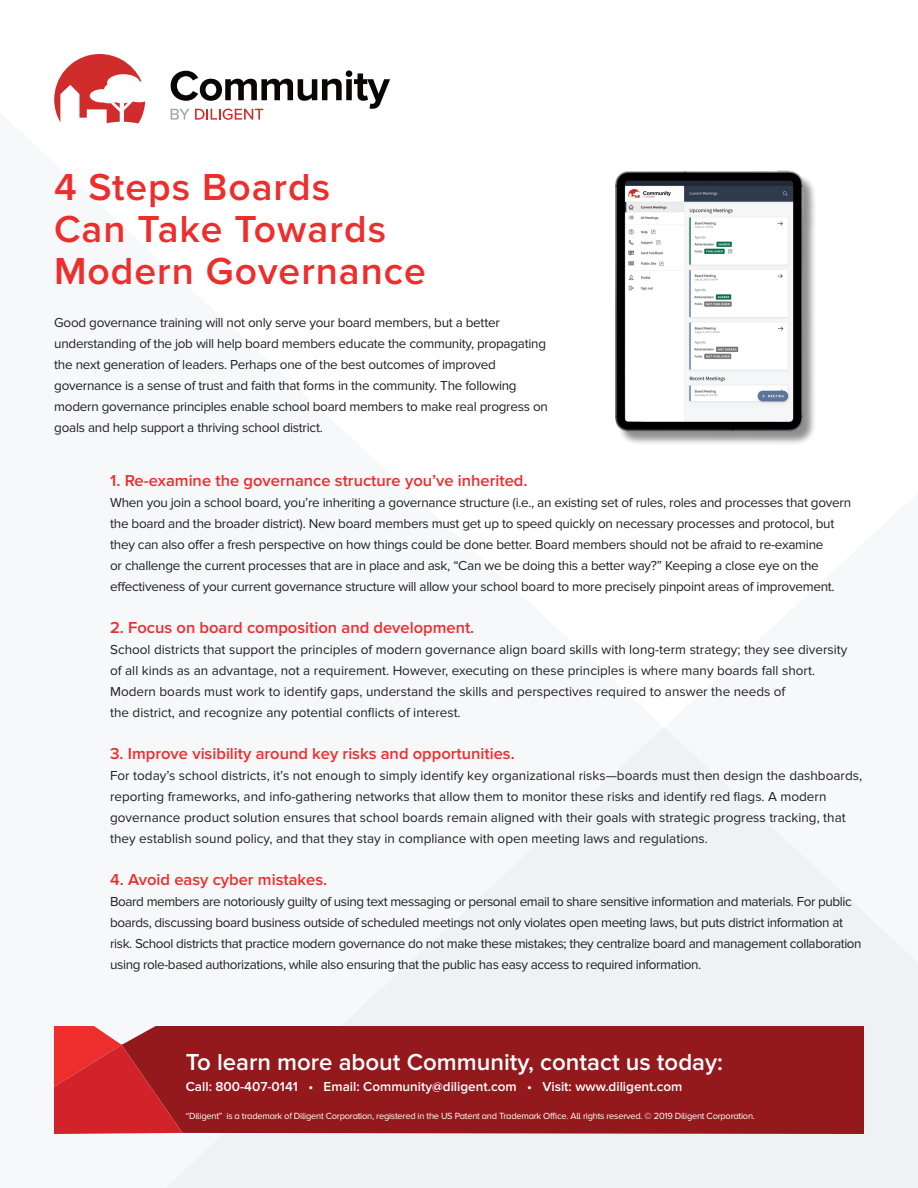
<style>
.page{position:relative;width:918px;height:1188px;background:#fff}
.page>*{position:absolute;margin:0;border:0;box-sizing:border-box;transform-origin:0 0}
.Title_Intro{font:600 39px/42px "Proxima Nova";letter-spacing:.025em;color:#ee2d2d}
.t1{font:600 24px "Proxima Nova";color:#fff}
.Title_Intro-2{font:600 16.5px "Proxima Nova";color:#ee2d2d}
.Body_text{font:13.5px/21px "Proxima Nova";letter-spacing:-.02em;color:#231f20}
.Body_text-2{font:13.5px/21px "Proxima Nova";color:#231f20}
.t2{font:600 13.5px "Proxima Nova";color:#fff}
.t3{font:9.3px "Proxima Nova A";letter-spacing:-.025em;color:#fff}
</style>
<div class="page">
<div style="left:165px;top:727px;width:753px;height:461px;background:#eef2f4"></div>
<svg style="left:171px;top:70px;width:219px;height:50px"></svg>
<svg style="left:54px;top:54px;width:91px;height:70px"></svg>
<div style="left:617px;top:173px;width:201px;height:273px;background:#231f20;opacity:.5"></div>
<img style="left:615px;top:170px;width:188px;height:262px">
<div style="left:183px;top:1026px;width:681px;height:108px;background:#93191d"></div>
<svg style="left:54px;top:1026px;width:129px;height:108px;background:#c92c32"></svg>
<p class="Title_Intro" style="left:54px;top:167px;width:373px">4 Steps Boards<br>Can Take Towards<br>Modern Governance</p>
<p class="Body_text" style="left:54px;top:312px;width:495px">Good governance training will not only serve your board members, but a better understanding of the job will help board members educate the community, propagating the next generation of leaders. Perhaps one of the best outcomes of improved governance is a sense of trust and faith that forms in the community. The following modern governance principles enable school board members to make real progress on goals and help support a thriving school district.</p>
<p class="Title_Intro-2" style="left:110px;top:471px;width:419px">1. Re-examine the governance structure you’ve inherited.</p>
<p class="Body_text" style="left:110px;top:492px;width:743px">When you join a school board, you’re inheriting a governance structure (i.e., an existing set of rules, roles and processes that govern the board and the broader district). New board members must get up to speed quickly on necessary processes and protocol, but they can also offer a fresh perspective on how things could be done better. Board members should not be afraid to re-examine<br>or challenge the current processes that are in place and ask, “Can we be doing this a better way?” Keeping a close eye on the effectiveness of your current governance structure will allow your school board to more precisely pinpoint areas of improvement.</p>
<p class="Title_Intro-2" style="left:110px;top:618px;width:366px">2. Focus on board composition and development.</p>
<p class="Body_text-2" style="left:110px;top:639px;width:739px">School districts that support the principles of modern governance align board skills with long-term strategy; they see diversity</p>
<p class="Body_text-2" style="left:110px;top:660px;width:707px">of all kinds as an advantage, not a requirement. However, executing on these principles is where many boards fall short.</p>
<p class="Body_text-2" style="left:110px;top:681px;width:677px">Modern boards must work to identify gaps, understand the skills and perspectives required to answer the needs of</p>
<p class="Body_text-2" style="left:110px;top:702px;width:352px">the district, and recognize any potential conflicts of interest.</p>
<p class="Title_Intro-2" style="left:110px;top:744px;width:406px">3. Improve visibility around key risks and opportunities.</p>
<p class="Body_text-2" style="left:110px;top:765px;width:754px">For today’s school districts, it’s not enough to simply identify key organizational risks—boards must then design the dashboards, reporting frameworks, and info-gathering networks that allow them to monitor these risks and identify red flags. A modern governance product solution ensures that school boards remain aligned with their goals with strategic progress tracking, that they establish sound policy, and that they stay in compliance with open meeting laws and regulations.</p>
<p class="Title_Intro-2" style="left:110px;top:870px;width:219px">4. Avoid easy cyber mistakes.</p>
<p class="Body_text" style="left:110px;top:891px;width:753px">Board members are notoriously guilty of using text messaging or personal email to share sensitive information and materials. For public boards, discussing board business outside of scheduled meetings not only violates open meeting laws, but puts district information at risk. School districts that practice modern governance do not make these mistakes; they centralize board and management collaboration using role-based authorizations, while also ensuring that the public has easy access to required information.</p>
<p class="t1" style="left:186px;top:1048px;width:539px">To learn more about Community, contact us today:</p>
<p class="t2" style="left:186px;top:1078px;width:498px">Call: 800-407-0141 • Email: Community@diligent.com • Visit: www.diligent.com</p>
<p class="t3" style="left:186px;top:1110px;width:571px">“Diligent” is a trademark of Diligent Corporation, registered in the US Patent and Trademark Office. All rights reserved. © 2019 Diligent Corporation.</p>
</div>
